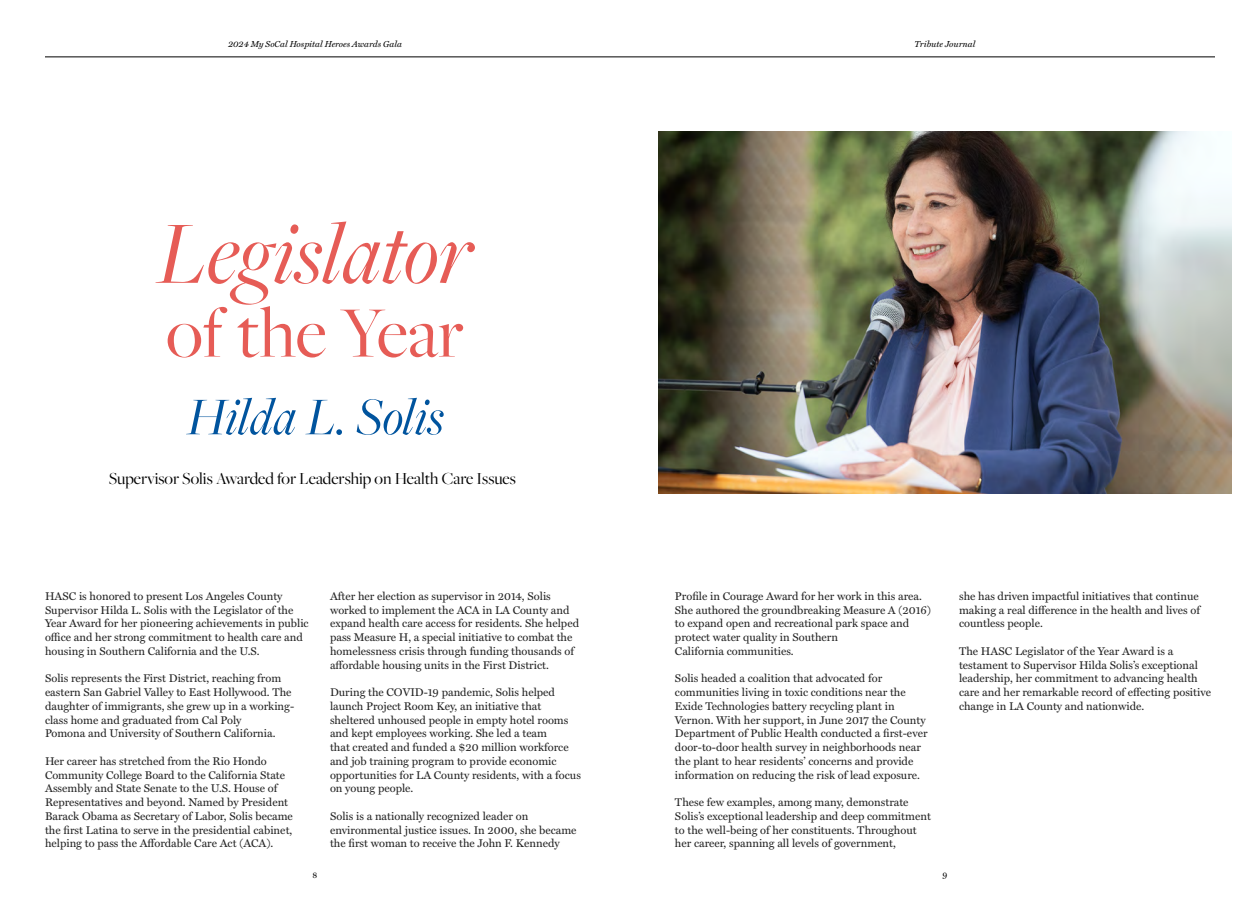
<style>
.page{position:relative;width:1260px;height:900px;background:#fff}
.page>*{position:absolute;margin:0;border:0;box-sizing:border-box;transform-origin:0 0}
.t1{font:italic 92.5px "Freight Big Pro";color:#e65c56}
.t2{font:75px "Freight Big Pro";color:#e65c56}
.t3{font:italic 55px "Freight Big Pro";color:#00549e}
.t4{font:17.5px "Freight Big Pro";color:#000}
.t5{font:11.25px/13.8px "Miller Text";color:#232323}
.t6{font:italic 8.75px "Miller Text";color:#000}
.t7{font:8.75px "Miller Text";color:#000}
</style>
<div class="page">
<img style="left:659px;top:132px;width:572px;height:361px">
<hr style="left:45px;top:57px;width:585px;height:1px;background:#000101">
<hr style="left:630px;top:57px;width:585px;height:1px;background:#000101">
<p class="t6" style="left:228px;top:37px;width:175px">2024 My SoCal Hospital Heroes Awards Gala</p>
<p class="t6" style="left:915px;top:37px;width:62px">Tribute Journal</p>
<h1 class="t1" style="left:157px;top:193px;width:317px">Legislator</h1>
<h2 class="t2" style="left:166px;top:284px;width:299px">of the Year</h2>
<h3 class="t3" style="left:187px;top:381px;width:258px">Hilda L. Solis</h3>
<h3 class="t4" style="left:109px;top:467px;width:409px">Supervisor Solis Awarded for Leadership on Health Care Issues</h3>
<p class="t5" style="left:45px;top:588px;width:265px">HASC is honored to present Los Angeles County Supervisor Hilda L. Solis with the Legislator of the Year Award for her pioneering achievements in public office and her strong commitment to health care and housing in Southern California and the U.S.</p>
<p class="t5" style="left:45px;top:671px;width:251px">Solis represents the First District, reaching from eastern San Gabriel Valley to East Hollywood. The daughter of immigrants, she grew up in a working&shy;class home and graduated from Cal Poly<br>Pomona and University of Southern California.</p>
<p class="t5" style="left:45px;top:753px;width:249px">Her career has stretched from the Rio Hondo Community College Board to the California State Assembly and State Senate to the U.S. House of Representatives and beyond. Named by President Barack Obama as Secretary of Labor, Solis became the first Latina to serve in the presidential cabinet, helping to pass the Affordable Care Act (ACA).</p>
<p class="t5" style="left:330px;top:588px;width:251px">After her election as supervisor in 2014, Solis worked to implement the ACA in LA County and expand health care access for residents. She helped pass Measure H, a special initiative to combat the homelessness crisis through funding thousands of affordable housing units in the First District.</p>
<p class="t5" style="left:330px;top:685px;width:252px">During the COVID-19 pandemic, Solis helped launch Project Room Key, an initiative that sheltered unhoused people in empty hotel rooms and kept employees working. She led a team<br>that created and funded a $20 million workforce and job training program to provide economic opportunities for LA County residents, with a focus on young people.</p>
<p class="t5" style="left:330px;top:808px;width:248px">Solis is a nationally recognized leader on environmental justice issues. In 2000, she became the first woman to receive the John F. Kennedy</p>
<p class="t5" style="left:675px;top:588px;width:257px">Profile in Courage Award for her work in this area.<br>She authored the groundbreaking Measure A (2016) to expand open and recreational park space and protect water quality in Southern<br>California communities.</p>
<p class="t5" style="left:675px;top:671px;width:254px">Solis headed a coalition that advocated for communities living in toxic conditions near the Exide Technologies battery recycling plant in Vernon. With her support, in June 2017 the County Department of Public Health conducted a first-ever door-to-door health survey in neighborhoods near the plant to hear residents’ concerns and provide information on reducing the risk of lead exposure.</p>
<p class="t5" style="left:675px;top:795px;width:257px">These few examples, among many, demonstrate Solis’s exceptional leadership and deep commitment to the well-being of her constituents. Throughout her career, spanning all levels of government,</p>
<p class="t7" style="left:313px;top:868px;width:6px">8</p>
<p class="t7" style="left:943px;top:868px;width:6px">9</p>
<p class="t5" style="left:959px;top:588px;width:242px;text-align:justify">she has driven impactful initiatives that continue making a real difference in the health and lives of countless people.</p>
<p class="t5" style="left:959px;top:643px;width:254px">The HASC Legislator of the Year Award is a testament to Supervisor Hilda Solis’s exceptional leadership, her commitment to advancing health care and her remarkable record of effecting positive change in LA County and nationwide.</p>
</div>
